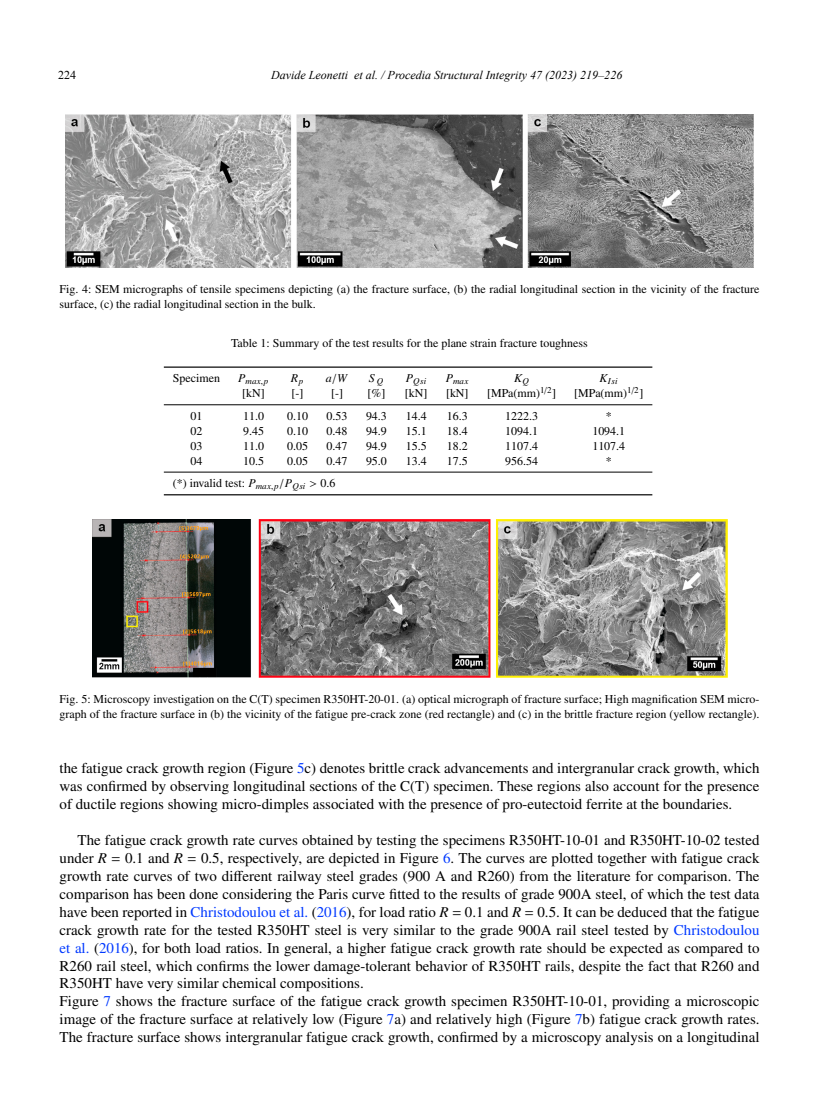
<style>
.page{position:relative;width:817px;height:1115px;background:#fff}
.page>*{position:absolute;margin:0;border:0;box-sizing:border-box;transform-origin:0 0}
.t1{font:15px/18px "Nimbus Rom No 9 L";color:#000;text-align:justify}
.t2{font:12px/15px "Nimbus Rom No 9 L";color:#000}
.t3{font:italic 12px "Times New Roman";color:#000}
.t4{font:italic 12px "Nimbus Rom No 9 L";color:#000}
.t5{font:12px "Times New Roman";color:#000}
.t6{font:italic 9px "Nimbus Rom No 9 L";letter-spacing:.025em;color:#000}
.s1{font-family:"rtxmi";font-style:normal}
.s2{font-style:italic}
.s3{font-family:"rtxmi"}
.s4{color:#0039ff}
.s5{font-family:"rtxr"}
</style>
<div class="page">
<img style="left:66px;top:114px;width:687px;height:154px">
<hr style="left:164px;top:366px;width:488px;height:1px;background:#000">
<hr style="left:164px;top:404px;width:488px;height:1px;background:#000">
<hr style="left:164px;top:471px;width:488px;height:1px;background:#000">
<hr style="left:164px;top:494px;width:488px;height:1px;background:#000">
<img style="left:92px;top:519px;width:634px;height:158px">
<p class="t5" style="left:58px;top:66px;width:19px">224</p>
<p class="t3" style="left:271px;top:66px;width:352px">Davide Leonetti et al. / Procedia Structural Integrity 47 (2023) 219–226</p>
<p class="t2" style="left:60px;top:282px;width:701px">Fig. 4: SEM micrographs of tensile specimens depicting (a) the fracture surface, (b) the radial longitudinal section in the vicinity of the fracture surface, (c) the radial longitudinal section in the bulk.</p>
<p class="t2" style="left:231px;top:335px;width:358px">Table 1: Summary of the test results for the plane strain fracture toughness</p>
<p class="t2" style="left:173px;top:371px;width:49px">Specimen</p>
<p class="t6" style="left:238px;top:376px;width:32px"><sup>P</sup>max<span class="s1">,</span>p</p>
<p class="t4" style="left:291px;top:371px;width:14px">R<sub>p</sub></p>
<p class="t4" style="left:326px;top:371px;width:23px">a<span class="s1">/</span>W</p>
<p class="t4" style="left:369px;top:371px;width:16px">S<sub>Q</sub></p>
<p class="t6" style="left:405px;top:376px;width:22px"><sup>P</sup>Qsi</p>
<p class="t6" style="left:445px;top:376px;width:24px"><sup>P</sup>max</p>
<p class="t4" style="left:514px;top:371px;width:16px">K<sub>Q</sub></p>
<p class="t6" style="left:599px;top:376px;width:20px"><sup>K</sup>Isi</p>
<p class="t2" style="left:242px;top:386px;width:24px">[kN]</p>
<p class="t2" style="left:291px;top:386px;width:13px">[-]</p>
<p class="t2" style="left:331px;top:386px;width:13px">[-]</p>
<p class="t2" style="left:367px;top:386px;width:19px">[%]</p>
<p class="t2" style="left:405px;top:386px;width:24px">[kN]</p>
<p class="t2" style="left:446px;top:386px;width:24px">[kN]</p>
<p class="t2" style="left:487px;top:386px;width:71px">[MPa(mm)<sup>1</sup><sup>/</sup><sup>2</sup>]</p>
<p class="t2" style="left:574px;top:386px;width:71px">[MPa(mm)<sup>1</sup><sup>/</sup><sup>2</sup>]</p>
<p class="t2" style="left:190px;top:408px;width:13px">01</p>
<p class="t2" style="left:243px;top:408px;width:22px">11.0</p>
<p class="t2" style="left:287px;top:408px;width:22px">0.10</p>
<p class="t2" style="left:326px;top:408px;width:22px">0.53</p>
<p class="t2" style="left:366px;top:408px;width:22px">94.3</p>
<p class="t2" style="left:405px;top:408px;width:22px">14.4</p>
<p class="t2" style="left:447px;top:408px;width:22px">16.3</p>
<p class="t2" style="left:505px;top:408px;width:34px">1222.3</p>
<p class="t2" style="left:605px;top:408px;width:7px">*</p>
<p class="t2" style="left:190px;top:423px;width:13px">02</p>
<p class="t2" style="left:243px;top:423px;width:22px">9.45</p>
<p class="t2" style="left:287px;top:423px;width:22px">0.10</p>
<p class="t2" style="left:326px;top:423px;width:22px">0.48</p>
<p class="t2" style="left:366px;top:423px;width:22px">94.9</p>
<p class="t2" style="left:405px;top:423px;width:22px">15.1</p>
<p class="t2" style="left:447px;top:423px;width:22px">18.4</p>
<p class="t2" style="left:505px;top:423px;width:34px">1094.1</p>
<p class="t2" style="left:592px;top:423px;width:34px">1094.1</p>
<p class="t2" style="left:190px;top:438px;width:13px">03</p>
<p class="t2" style="left:243px;top:438px;width:22px">11.0</p>
<p class="t2" style="left:287px;top:438px;width:22px">0.05</p>
<p class="t2" style="left:326px;top:438px;width:22px">0.47</p>
<p class="t2" style="left:366px;top:438px;width:22px">94.9</p>
<p class="t2" style="left:405px;top:438px;width:22px">15.5</p>
<p class="t2" style="left:447px;top:438px;width:22px">18.2</p>
<p class="t2" style="left:505px;top:438px;width:34px">1107.4</p>
<p class="t2" style="left:592px;top:438px;width:34px">1107.4</p>
<p class="t2" style="left:190px;top:453px;width:13px">04</p>
<p class="t2" style="left:243px;top:453px;width:22px">10.5</p>
<p class="t2" style="left:287px;top:453px;width:22px">0.05</p>
<p class="t2" style="left:326px;top:453px;width:22px">0.47</p>
<p class="t2" style="left:366px;top:453px;width:22px">95.0</p>
<p class="t2" style="left:405px;top:453px;width:22px">13.4</p>
<p class="t2" style="left:447px;top:453px;width:22px">17.5</p>
<p class="t2" style="left:505px;top:453px;width:34px">956.54</p>
<p class="t2" style="left:605px;top:453px;width:7px">*</p>
<p class="t2" style="left:173px;top:475px;width:164px">(*) invalid test: <span class="s2">P</span><sub>max</sub><sub>,</sub><sub>p</sub><span class="s3">/</span><span class="s2">P</span><sub>Qsi</sub> <span class="s3">&gt;</span> 0<span class="s3">.</span>6</p>
<p class="t2" style="left:60px;top:691px;width:701px">Fig. 5: Microscopy investigation on the C(T) specimen R350HT-20-01. (a) optical micrograph of fracture surface; High magnification SEM micro&shy;graph of the fracture surface in (b) the vicinity of the fatigue pre-crack zone (red rectangle) and (c) in the brittle fracture region (yellow rectangle).</p>
<p class="t1" style="left:60px;top:759px;width:701px">the fatigue crack growth region (Figure <span class="s4">5</span>c) denotes brittle crack advancements and intergranular crack growth, which was confirmed by observing longitudinal sections of the C(T) specimen. These regions also account for the presence of ductile regions showing micro-dimples associated with the presence of pro-eutectoid ferrite at the boundaries.</p>
<p class="t1" style="left:60px;top:830px;width:701px;text-align:left;text-indent:18px">The fatigue crack growth rate curves obtained by testing the specimens R350HT-10-01 and R350HT-10-02 tested under <span class="s2">R</span> <span class="s5">=</span> 0.1 and <span class="s2">R</span> <span class="s5">=</span> 0.5, respectively, are depicted in Figure <span class="s4">6</span>. The curves are plotted together with fatigue crack growth rate curves of two di<span class="s5">ff</span>erent railway steel grades (900 A and R260) from the literature for comparison. The comparison has been done considering the Paris curve fitted to the results of grade 900A steel, of which the test data have been reported in <span class="s4">Christodoulou et al.</span> (<span class="s4">2016</span>), for load ratio <span class="s2">R</span> <span class="s5">=</span> 0.1 and <span class="s2">R</span> <span class="s5">=</span> 0.5. It can be deduced that the fatigue crack growth rate for the tested R350HT steel is very similar to the grade 900A rail steel tested by <span class="s4">Christodoulou et al.</span> (<span class="s4">2016</span>), for both load ratios. In general, a higher fatigue crack growth rate should be expected as compared to R260 rail steel, which confirms the lower damage-tolerant behavior of R350HT rails, despite the fact that R260 and R350HT have very similar chemical compositions.<br>Figure <span class="s4">7</span> shows the fracture surface of the fatigue crack growth specimen R350HT-10-01, providing a microscopic image of the fracture surface at relatively low (Figure <span class="s4">7</span>a) and relatively high (Figure <span class="s4">7</span>b) fatigue crack growth rates.<br>The fracture surface shows intergranular fatigue crack growth, confirmed by a microscopy analysis on a longitudinal</p>
</div>
